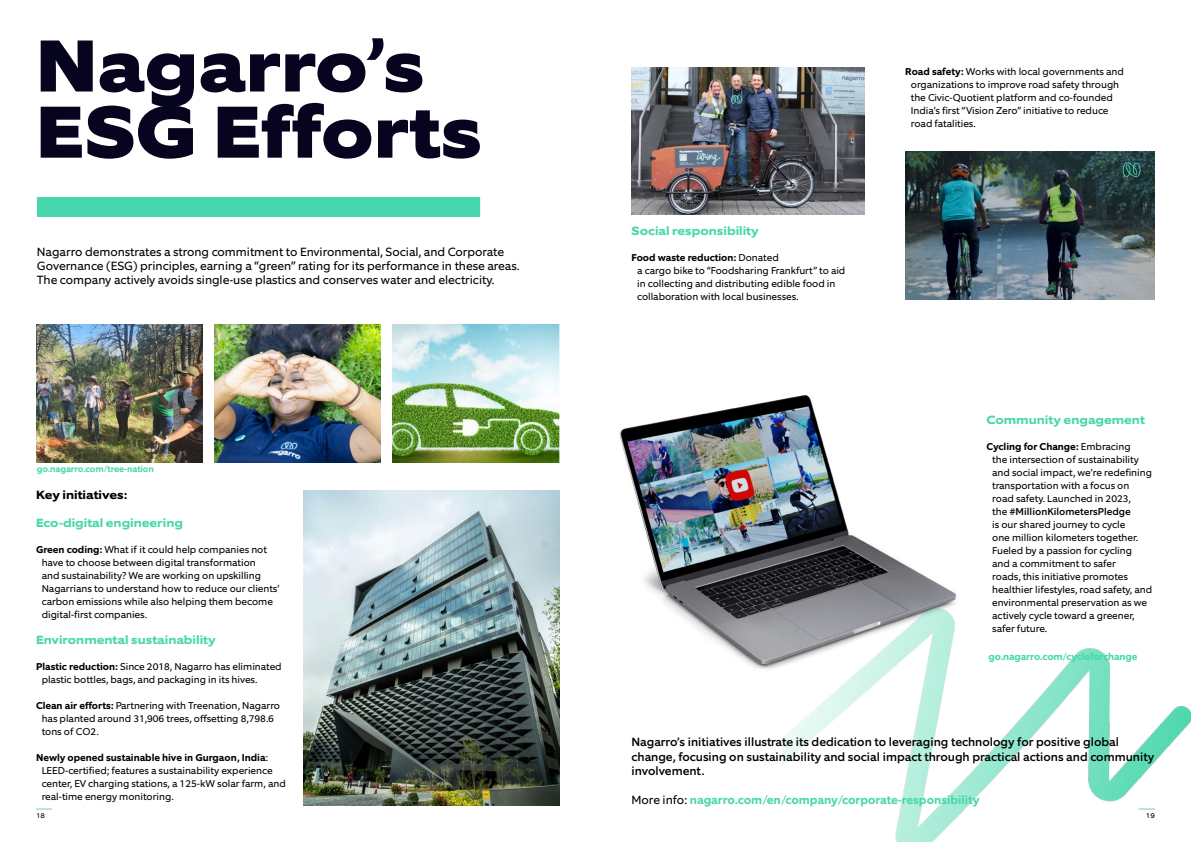
<style>
.page{position:relative;width:1191px;height:842px;background:#fff}
.page>*{position:absolute;margin:0;border:0;box-sizing:border-box;transform-origin:0 0}
.t1{font:800 74px/66.2px "Equip Extended";color:#06041f}
.t2{font:12px/14.4px "Equip";color:#000}
.t3{font:500 12px/14.4px "Equip";color:#000}
.t4{font:700 12px "Equip Extended";color:#47d7ac}
.t5{font:700 12px "Equip";color:#47d7ac}
.t6{font:700 12px "Equip Extended";color:#000}
.t7{font:10px/13px "Equip";color:#000}
.t8{font:700 10px "Equip";letter-spacing:-.01em;color:#47d7ac}
.t9{font:700 9px "Equip";letter-spacing:-.01em;color:#47d7ac}
.t10{font:7px "Equip Extended";color:#000}
.s1{font-weight:700}
.s2{font-weight:500}
.s3{font-weight:400;color:#000}
</style>
<div class="page">
<svg style="left:36px;top:808px;width:16px;height:1px"></svg>
<img style="left:619px;top:395px;width:337px;height:275px">
<img style="left:782px;top:608px;width:409px;height:234px">
<div style="left:37px;top:197px;width:443px;height:20px;background:#47d7ac"></div>
<img style="left:631px;top:67px;width:234px;height:148px">
<img style="left:905px;top:152px;width:250px;height:147px">
<img style="left:304px;top:490px;width:255px;height:316px">
<img style="left:214px;top:324px;width:167px;height:138px">
<img style="left:393px;top:324px;width:166px;height:138px">
<img style="left:36px;top:324px;width:166px;height:138px">
<h1 class="t1" style="left:36px;top:34px;width:447px">Nagarro’s<br>ESG Efforts</h1>
<p class="t2" style="left:37px;top:244px;width:484px">Nagarro demonstrates a strong commitment to Environmental, Social, and Corporate<br>Governance (ESG) principles, earning a “green” rating for its performance in these areas.<br>The company actively avoids single-use plastics and conserves water and electricity.</p>
<p class="t9" style="left:37px;top:463px;width:118px">go.nagarro.com/tree-nation</p>
<p class="t6" style="left:36px;top:488px;width:93px">Key initiatives:</p>
<p class="t4" style="left:36px;top:515px;width:148px">Eco-digital engineering</p>
<p class="t7" style="left:42px;top:543px;width:239px;text-indent:-6px"><span class="s1">Green coding:</span> What if it could help companies not have to choose between digital transformation<br>and sustainability? We are working on upskilling Nagarrians to understand how to reduce our clients’ carbon emissions while also helping them become digital-first companies.</p>
<p class="t4" style="left:36px;top:632px;width:181px">Environmental sustainability</p>
<p class="t7" style="left:42px;top:660px;width:241px;text-indent:-6px"><span class="s1">Plastic reduction:</span> Since 2018, Nagarro has eliminated plastic bottles, bags, and packaging in its hives.</p>
<p class="t7" style="left:42px;top:699px;width:240px;text-indent:-6px"><span class="s1">Clean air efforts:</span> Partnering with Treenation, Nagarro has planted around 31,906 trees, offsetting 8,798.6 tons of CO2.</p>
<p class="t7" style="left:42px;top:751px;width:246px;text-indent:-6px"><span class="s1">Newly opened sustainable hive in Gurgaon, India</span>:<br>LEED-certified; features a sustainability experience center, EV charging stations, a 125-kW solar farm, and real-time energy monitoring.</p>
<p class="t4" style="left:631px;top:223px;width:129px">Social responsibility</p>
<p class="t7" style="left:637px;top:251px;width:210px;text-indent:-6px"><span class="s1">Food waste reduction:</span> Donated<br>a cargo bike to “Foodsharing Frankfurt” to aid in collecting and distributing edible food in collaboration with local businesses.</p>
<p class="t7" style="left:911px;top:65px;width:214px;text-indent:-6px"><span class="s1">Road safety:</span> Works with local governments and organizations to improve road safety through the Civic-Quotient platform and co-founded India’s first “Vision Zero” initiative to reduce road fatalities.</p>
<p class="t4" style="left:986px;top:412px;width:160px">Community engagement</p>
<p class="t7" style="left:992px;top:440px;width:161px;text-indent:-6px"><span class="s1">Cycling for Change:</span> Embracing<br>the intersection of sustainability and social impact, we’re redefining transportation with a focus on road safety. Launched in 2023,<br>the <span class="s2">#MillionKilometersPledge<br></span>is our shared journey to cycle<br>one million kilometers together.<br>Fueled by a passion for cycling and a commitment to safer<br>roads, this initiative promotes healthier lifestyles, road safety, and environmental preservation as we actively cycle toward a greener, safer future.</p>
<p class="t8" style="left:988px;top:650px;width:150px">go.nagarro.com/cycleforchange</p>
<p class="t3" style="left:631px;top:735px;width:524px">Nagarro’s initiatives illustrate its dedication to leveraging technology for positive global change, focusing on sustainability and social impact through practical actions and community involvement.</p>
<p class="t5" style="left:631px;top:792px;width:349px"><span class="s3">More info:</span> nagarro.com/en/company/corporate-responsibility</p>
<p class="t10" style="left:36px;top:811px;width:11px">18</p>
<p class="t10" style="left:1146px;top:811px;width:11px">19</p>
</div>
